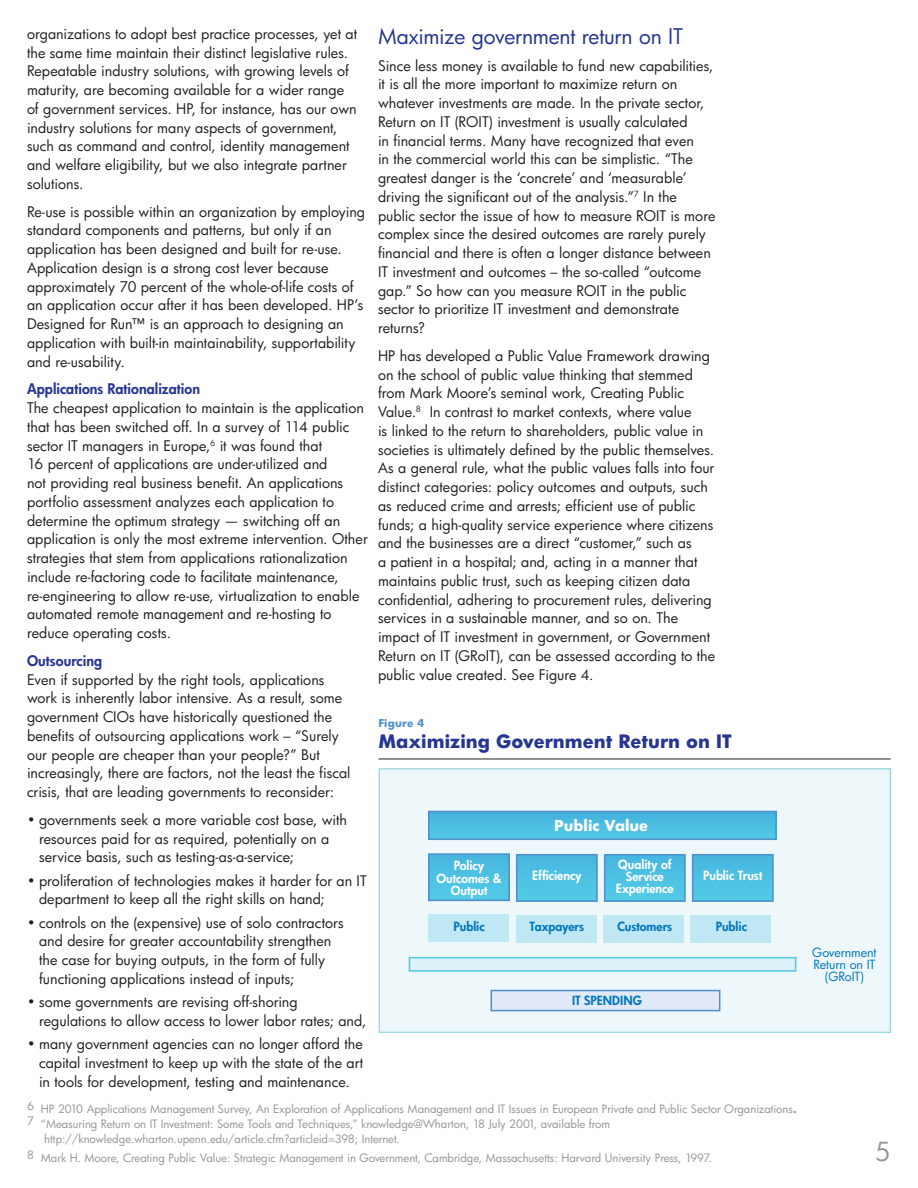
<style>
.page{position:relative;width:918px;height:1188px;background:#fff}
.page>*{position:absolute;margin:0;border:0;box-sizing:border-box;transform-origin:0 0}
.t1{font:25.5px "HP Futura";color:#919396}
.Level_1_14_15_book{font:21px "HP Futura";letter-spacing:-.01em;color:#263692}
.Figure_text{font:700 18px "HP Futura";letter-spacing:.005em;color:#263692}
.t2{font:700 14.7px "HP Futura";color:#fff}
.Body_text{font:14.25px/18.8px "HP Futura";color:#231f20}
.Bullet{font:14.25px/18.8px "HP Futura";color:#231f20}
.t3{font:800 12.3px/12.3px "HP Futura";color:#fff;text-align:center}
.t4{font:800 12.3px "HP Futura";color:#0076be}
.t5{font:12.3px/12.3px "HP Futura";letter-spacing:-.005em;color:#0076be;text-align:center}
.t6{font:12px "HP Futura";letter-spacing:-.01em;color:#fff}
.t7{font:11.25px "HP Futura";color:#939598}
.t8{font:700 10.5px "HP Futura";letter-spacing:.025em;color:#5090cc}
.s1{font-weight:800;color:#263692}
.s2{font-weight:700}
</style>
<div class="page">
<hr style="left:378px;top:759px;width:513px;height:1px;background:#231f20">
<div style="left:379px;top:768px;width:512px;height:265px;background:#eef8fb;border:1px solid #9cd8dc"></div>
<div style="left:429px;top:812px;width:347px;height:27px;background:#4cbee2"></div>
<div style="left:428px;top:811px;width:349px;height:29px;border:2px solid #5090cc"></div>
<div style="left:517px;top:855px;width:80px;height:46px;background:#4dc2e4"></div>
<div style="left:516px;top:854px;width:82px;height:48px;border:2px solid #5090cc"></div>
<div style="left:605px;top:855px;width:80px;height:46px;background:#4dc1e3"></div>
<div style="left:604px;top:854px;width:82px;height:48px;border:2px solid #5090cc"></div>
<div style="left:693px;top:855px;width:80px;height:46px;background:#4dc1e3"></div>
<div style="left:692px;top:854px;width:82px;height:48px;border:2px solid #5090cc"></div>
<div style="left:516px;top:915px;width:80px;height:28px;background:#c0e7f4"></div>
<div style="left:603px;top:915px;width:80px;height:28px;background:#c0e7f4"></div>
<div style="left:690px;top:915px;width:81px;height:28px;background:#c0e7f4"></div>
<div style="left:409px;top:957px;width:387px;height:15px;background:#def2f9;border:2px solid #53c9e6"></div>
<div style="left:491px;top:990px;width:229px;height:21px;background:#e1e9f6;border:2px solid #5090cc"></div>
<div style="left:429px;top:854px;width:80px;height:46px;background:#4dc2e4"></div>
<div style="left:428px;top:853px;width:82px;height:48px;border:2px solid #5090cc"></div>
<div style="left:428px;top:914px;width:80px;height:28px;background:#c0e7f4"></div>
<p class="Body_text" style="left:27px;top:24px;width:332px">organizations to adopt best practice processes, yet at the same time maintain their distinct legislative rules.<br>Repeatable industry solutions, with growing levels of maturity, are becoming available for a wider range of government services. HP, for instance, has our own industry solutions for many aspects of government, such as command and control, identity management and welfare eligibility, but we also integrate partner solutions.</p>
<p class="Body_text" style="left:27px;top:202px;width:340px">Re-use is possible within an organization by employing standard components and patterns, but only if an application has been designed and built for re-use.<br>Application design is a strong cost lever because approximately 70 percent of the whole-of-life costs of an application occur after it has been developed. HP’s Designed for Run™ is an approach to designing an application with built-in maintainability, supportability and re-usability.</p>
<p class="Body_text" style="left:27px;top:379px;width:342px"><span class="s1">Applications Rationalization<br></span>The cheapest application to maintain is the application that has been switched off. In a survey of 114 public sector IT managers in Europe,<sup>6</sup> it was found that<br>16 percent of applications are under-utilized and<br>not providing real business benefit. An applications portfolio assessment analyzes each application to determine the optimum strategy — switching off an application is only the most extreme intervention. Other strategies that stem from applications rationalization include re-factoring code to facilitate maintenance, re-engineering to allow re-use, virtualization to enable automated remote management and re-hosting to reduce operating costs.</p>
<p class="Body_text" style="left:27px;top:651px;width:325px"><span class="s1">Outsourcing<br></span>Even if supported by the right tools, applications work is inherently labor intensive. As a result, some government CIOs have historically questioned the benefits of outsourcing applications work – “Surely our people are cheaper than your people?” But increasingly, there are factors, not the least the fiscal crisis, that are leading governments to reconsider:</p>
<p class="Bullet" style="left:39px;top:810px;width:310px;text-indent:-12px">• governments seek a more variable cost base, with resources paid for as required, potentially on a service basis, such as testing-as-a-service;</p>
<p class="Bullet" style="left:39px;top:871px;width:329px;text-indent:-12px">• proliferation of technologies makes it harder for an IT department to keep all the right skills on hand;</p>
<p class="Bullet" style="left:39px;top:913px;width:306px;text-indent:-12px">• controls on the (expensive) use of solo contractors and desire for greater accountability strengthen the case for buying outputs, in the form of fully functioning applications instead of inputs;</p>
<p class="Bullet" style="left:39px;top:992px;width:329px;text-indent:-12px">• some governments are revising off-shoring regulations to allow access to lower labor rates; and,</p>
<p class="Bullet" style="left:39px;top:1034px;width:326px;text-align:justify;text-indent:-12px">• many government agencies can no longer afford the capital investment to keep up with the state of the art in tools for development, testing and maintenance.</p>
<p class="Level_1_14_15_book" style="left:378px;top:22px;width:306px">Maximize government return on IT</p>
<p class="Body_text" style="left:378px;top:56px;width:339px">Since less money is available to fund new capabilities, it is all the more important to maximize return on whatever investments are made. In the private sector, Return on IT (ROIT) investment is usually calculated<br>in financial terms. Many have recognized that even<br>in the commercial world this can be simplistic. “The greatest danger is the ‘concrete’ and ‘measurable’ driving the significant out of the analysis.”<sup>7</sup> In the public sector the issue of how to measure ROIT is more complex since the desired outcomes are rarely purely financial and there is often a longer distance between IT investment and outcomes – the so-called “outcome gap.” So how can you measure ROIT in the public sector to prioritize IT investment and demonstrate returns?</p>
<p class="Body_text" style="left:378px;top:346px;width:339px">HP has developed a Public Value Framework drawing on the school of public value thinking that stemmed from Mark Moore’s seminal work, Creating Public Value.<sup>8</sup> In contrast to market contexts, where value<br>is linked to the return to shareholders, public value in societies is ultimately defined by the public themselves.<br>As a general rule, what the public values falls into four distinct categories: policy outcomes and outputs, such as reduced crime and arrests; efficient use of public funds; a high-quality service experience where citizens and the businesses are a direct “customer,” such as<br>a patient in a hospital; and, acting in a manner that maintains public trust, such as keeping citizen data confidential, adhering to procurement rules, delivering services in a sustainable manner, and so on. The impact of IT investment in government, or Government Return on IT (GRoIT), can be assessed according to the public value created. See Figure 4.</p>
<p class="t8" style="left:378px;top:716px;width:48px">Figure 4</p>
<p class="Figure_text" style="left:378px;top:729px;width:355px">Maximizing Government Return on IT</p>
<p class="t3" style="left:437px;top:859px;width:67px">Policy<br>Outcomes &amp;<br>Output</p>
<p class="t4" style="left:454px;top:918px;width:33px">Public</p>
<p class="t6" style="left:453px;top:879px;width:31px">Policy</p>
<p class="t2" style="left:554px;top:815px;width:95px">Public Value</p>
<p class="t3" style="left:532px;top:869px;width:51px">Efficiency</p>
<p class="t3" style="left:616px;top:858px;width:59px">Quality of<br>Service<br>Experience</p>
<p class="t3" style="left:703px;top:869px;width:61px">Public Trust</p>
<p class="t4" style="left:530px;top:918px;width:56px">Taxpayers</p>
<p class="t4" style="left:617px;top:918px;width:56px">Customers</p>
<p class="t4" style="left:716px;top:918px;width:33px">Public</p>
<p class="t4" style="left:572px;top:993px;width:71px">IT SPENDING</p>
<p class="t7" style="left:27px;top:1101px;width:771px">6 HP 2010 Applications Management Survey, An Exploration of Applications Management and IT Issues in European Private and Public Sector Organizations<span class="s2">.</span></p>
<p class="t7" style="left:27px;top:1116px;width:585px">7 “Measuring Return on IT Investment: Some Tools and Techniques,” knowledge@Wharton, 18 July 2001, available from</p>
<p class="t7" style="left:44px;top:1131px;width:357px">http://knowledge.wharton.upenn.edu/article.cfm?articleid=398; Internet.</p>
<p class="t7" style="left:27px;top:1150px;width:687px">8 Mark H. Moore, Creating Public Value: Strategic Management in Government, Cambridge, Massachusetts: Harvard University Press, 1997.</p>
<p class="t5" style="left:812px;top:946px;width:66px">Government<br>Return on IT (GRoIT)</p>
<h1 class="t1" style="left:875px;top:1134px;width:17px">5</h1>
</div>
